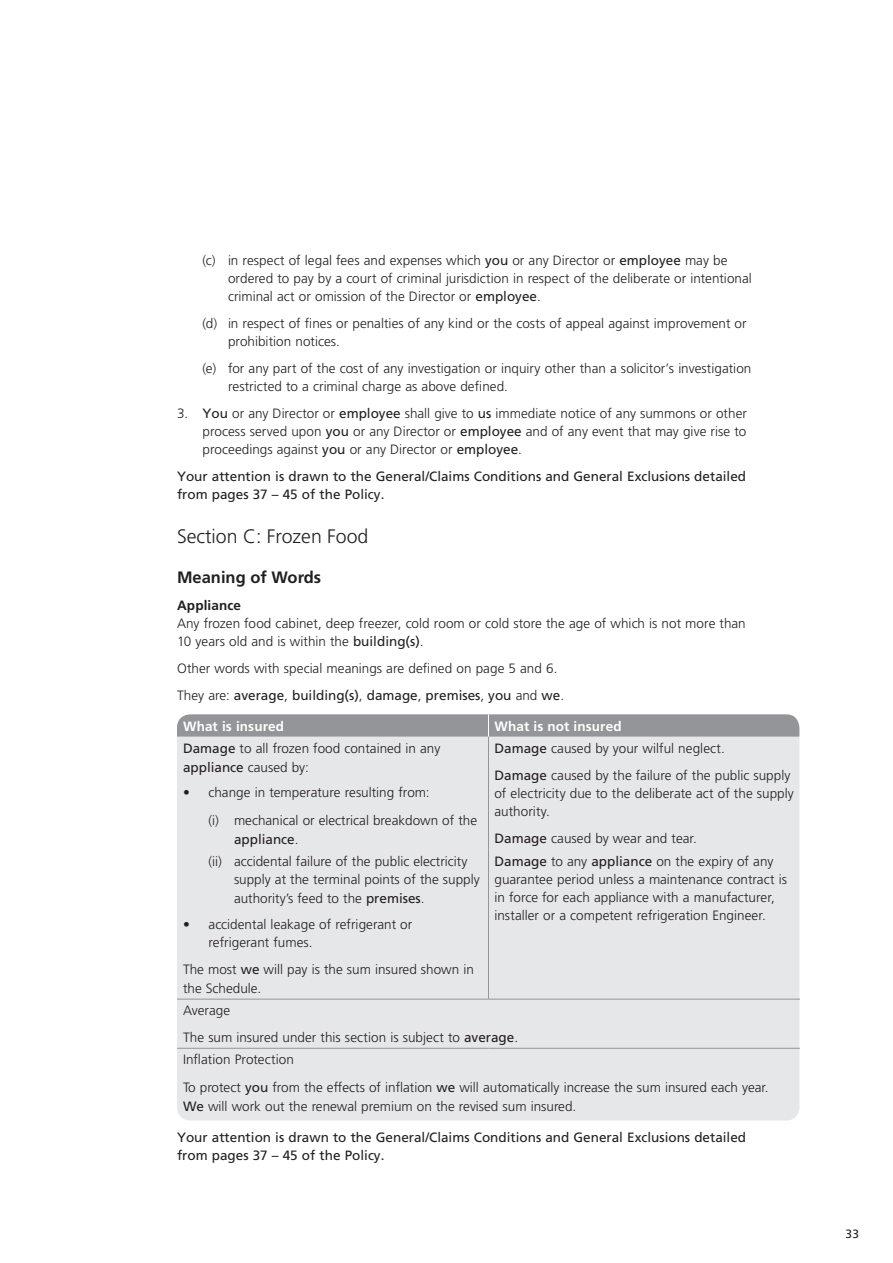
<style>
.page{position:relative;width:893px;height:1263px;background:#fff}
.page>*{position:absolute;margin:0;border:0;box-sizing:border-box;transform-origin:0 0}
.t1{font:300 19.5px "Frutiger LT Std";color:#231f20}
.t2{font:700 16.5px "Frutiger LT Std";color:#231f20}
.t3{font:300 13.5px/18px "Frutiger LT Std";color:#231f20}
.t4{font:13.5px/18px "Frutiger LT Std";color:#231f20}
.t5{font:700 13.5px "Frutiger LT Std";letter-spacing:.005em;color:#fff}
.t6{font:700 13.5px "Frutiger LT Std";letter-spacing:.01em;color:#231f20}
.t7{font:12px "Frutiger LT Std";color:#231f20}
.s1{font-weight:400}
.s2{font-weight:300}
</style>
<div class="page">
<div style="left:177px;top:714px;width:622px;height:406px;background:#e6e7e9;border-radius:13px"></div>
<svg style="left:177px;top:714px;width:622px;height:23px;background:#96989b"></svg>
<hr style="left:488px;top:737px;width:1px;height:112px;background:#939598">
<hr style="left:488px;top:849px;width:1px;height:150px;background:#939598">
<hr style="left:177px;top:999px;width:311px;height:1px;background:#939598">
<hr style="left:488px;top:999px;width:312px;height:1px;background:#939598">
<hr style="left:177px;top:1048px;width:311px;height:1px;background:#939598">
<hr style="left:488px;top:1048px;width:312px;height:1px;background:#939598">
<p class="t3" style="left:228px;top:252px;width:525px;text-indent:-26px">(c) in respect of legal fees and expenses which <span class="s1">you</span> or any Director or <span class="s1">employee</span> may be ordered to pay by a court of criminal jurisdiction in respect of the deliberate or intentional criminal act or omission of the Director or <span class="s1">employee</span>.</p>
<p class="t3" style="left:228px;top:315px;width:520px;text-indent:-26px">(d) in respect of fines or penalties of any kind or the costs of appeal against improvement or prohibition notices.</p>
<p class="t3" style="left:228px;top:360px;width:525px;text-indent:-26px">(e) for any part of the cost of any investigation or inquiry other than a solicitor’s investigation restricted to a criminal charge as above defined.</p>
<p class="t3" style="left:202px;top:405px;width:546px;text-align:justify;text-indent:-26px">3. <span class="s1">You</span> or any Director or <span class="s1">employee</span> shall give to <span class="s1">us</span> immediate notice of any summons or other process served upon <span class="s1">you</span> or any Director or <span class="s1">employee</span> and of any event that may give rise to proceedings against <span class="s1">you</span> or any Director or <span class="s1">employee</span>.</p>
<p class="t4" style="left:177px;top:468px;width:571px">Your attention is drawn to the General/Claims Conditions and General Exclusions detailed from pages 37 – 45 of the Policy.</p>
<h1 class="t1" style="left:177px;top:525px;width:193px">Section C: Frozen Food</h1>
<p class="t2" style="left:177px;top:567px;width:146px">Meaning of Words</p>
<p class="t6" style="left:177px;top:597px;width:66px">Appliance</p>
<p class="t3" style="left:177px;top:614px;width:570px">Any frozen food cabinet, deep freezer, cold room or cold store the age of which is not more than<br>10 years old and is within the <span class="s1">building(s)</span>.</p>
<p class="t3" style="left:177px;top:655px;width:389px;line-height:27px">Other words with special meanings are defined on page 5 and 6.<br>They are: <span class="s1">average</span>, <span class="s1">building(s)</span>, <span class="s1">damage</span>, <span class="s1">premises</span>, <span class="s1">you</span> and <span class="s1">we</span>.</p>
<p class="t5" style="left:183px;top:718px;width:103px">What is insured</p>
<p class="t5" style="left:494px;top:718px;width:129px">What is not insured</p>
<p class="t3" style="left:183px;top:739px;width:259px;line-height:18.8px"><span class="s1">Damage</span> to all frozen food contained in any <span class="s1">appliance</span> caused by:</p>
<p class="t3" style="left:209px;top:779px;width:270px;line-height:27.8px;text-indent:-26px">• change in temperature resulting from:<br>(i) mechanical or electrical breakdown of the</p>
<p class="t4" style="left:234px;top:830px;width:66px">appliance<span class="s2">.</span></p>
<p class="t3" style="left:494px;top:735px;width:298px;line-height:27px"><span class="s1">Damage</span> caused by your wilful neglect.<br><span class="s1">Damage</span> caused by the failure of the public supply</p>
<p class="t3" style="left:494px;top:784px;width:301px">of electricity due to the deliberate act of the supply authority.</p>
<p class="t3" style="left:494px;top:829px;width:204px"><span class="s1">Damage</span> caused by wear and tear.</p>
<p class="t3" style="left:234px;top:852px;width:247px;line-height:18.8px;text-indent:-26px">(ii) accidental failure of the public electricity supply at the terminal points of the supply authority’s feed to the <span class="s1">premises</span>.</p>
<p class="t3" style="left:209px;top:915px;width:205px;text-indent:-26px">• accidental leakage of refrigerant or refrigerant fumes.</p>
<p class="t3" style="left:183px;top:960px;width:292px;line-height:18.8px">The most <span class="s1">we</span> will pay is the sum insured shown in the Schedule.</p>
<p class="t3" style="left:494px;top:852px;width:294px"><span class="s1">Damage</span> to any <span class="s1">appliance</span> on the expiry of any guarantee period unless a maintenance contract is in force for each appliance with a manufacturer, installer or a competent refrigeration Engineer.</p>
<p class="t3" style="left:183px;top:997px;width:337px;line-height:27px">Average<br>The sum insured under this section is subject to <span class="s1">average</span>.</p>
<p class="t3" style="left:183px;top:1046px;width:587px;line-height:27.8px">Inflation Protection<br>To protect <span class="s1">you</span> from the effects of inflation <span class="s1">we</span> will automatically increase the sum insured each year.</p>
<p class="t3" style="left:183px;top:1097px;width:395px"><span class="s1">We</span> will work out the renewal premium on the revised sum insured.</p>
<p class="t4" style="left:177px;top:1128px;width:571px">Your attention is drawn to the General/Claims Conditions and General Exclusions detailed from pages 37 – 45 of the Policy.</p>
<p class="t7" style="left:846px;top:1227px;width:15px">33</p>
</div>
